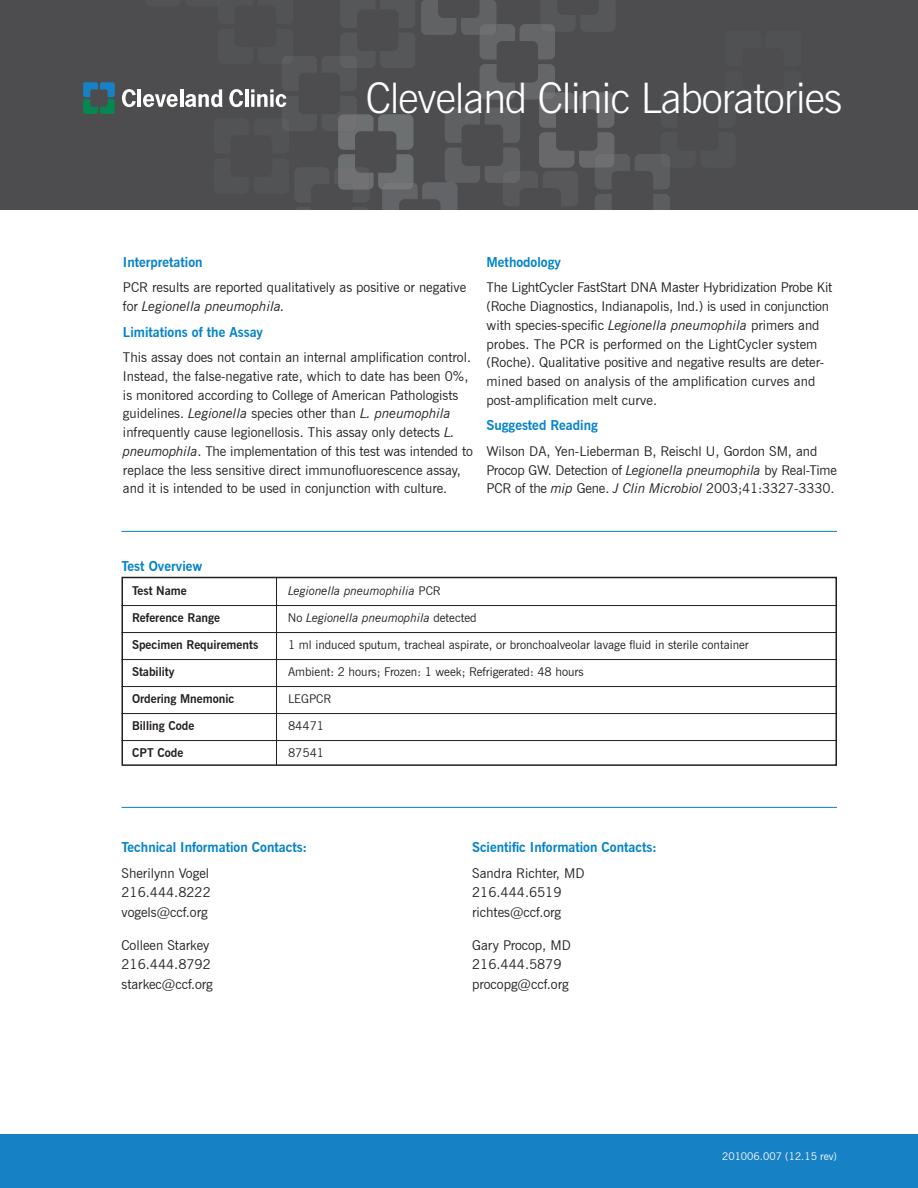
<style>
.page{position:relative;width:918px;height:1188px;background:#fff}
.page>*{position:absolute;margin:0;border:0;box-sizing:border-box;transform-origin:0 0}
.t1{font:300 42px "News Gothic BT";letter-spacing:-.025em;color:#fff}
.t2{font:13.5px/18.8px "News Gothic BT";color:#231f20}
.t3{font:700 13.5px "News Gothic BT";color:#0082c8}
.t4{font:12px "News Gothic BT";color:#231f20}
.t5{font:700 12px "News Gothic BT";color:#231f20}
.t6{font:italic 12px "News Gothic BT";color:#231f20}
.t7{font:10.5px "News Gothic BT";color:#fff}
.s1{font-style:italic}
.s2{font-style:normal}
</style>
<div class="page">
<div style="left:0;top:0;width:918px;height:210px;background:#4d4d4f"></div>
<svg style="left:83px;top:82px;width:32px;height:32px"></svg>
<svg style="left:122px;top:89px;width:14px;height:18px"></svg>
<hr style="left:138px;top:89px;width:3px;height:18px;background:#fff">
<svg style="left:143px;top:0;width:527px;height:210px"></svg>
<div style="left:0;top:1134px;width:918px;height:54px;background:#1781c5"></div>
<div style="left:122px;top:577px;width:715px;height:189px;border:2px solid #231f20"></div>
<hr style="left:122px;top:531px;width:715px;height:1px;background:#0082c8">
<hr style="left:122px;top:605px;width:715px;height:1px;background:#231f20">
<hr style="left:122px;top:632px;width:715px;height:1px;background:#231f20">
<hr style="left:122px;top:659px;width:715px;height:1px;background:#231f20">
<hr style="left:122px;top:686px;width:715px;height:1px;background:#231f20">
<hr style="left:122px;top:713px;width:715px;height:1px;background:#231f20">
<hr style="left:122px;top:740px;width:715px;height:1px;background:#231f20">
<hr style="left:276px;top:578px;width:1px;height:187px;background:#231f20">
<hr style="left:122px;top:807px;width:715px;height:1px;background:#0082c8">
<h1 class="t1" style="left:366px;top:73px;width:478px">Cleveland Clinic Laboratories</h1>
<p class="t3" style="left:123px;top:254px;width:81px">Interpretation</p>
<p class="t2" style="left:123px;top:278px;width:345px">PCR results are reported qualitatively as positive or negative for <span class="s1">Legionella pneumophila.</span></p>
<p class="t3" style="left:123px;top:324px;width:142px">Limitations of the Assay</p>
<p class="t2" style="left:123px;top:348px;width:351px">This assay does not contain an internal amplification control.<br>Instead, the false-negative rate, which to date has been 0%, is monitored according to College of American Pathologists guidelines. <span class="s1">Legionella</span> species other than <span class="s1">L. pneumophila </span>infrequently cause legionellosis. This assay only detects <span class="s1">L. pneumophila</span>. The implementation of this test was intended to replace the less sensitive direct immunofluorescence assay, and it is intended to be used in conjunction with culture.</p>
<p class="t3" style="left:487px;top:254px;width:76px">Methodology</p>
<p class="t2" style="left:487px;top:278px;width:347px">The LightCycler FastStart DNA Master Hybridization Probe Kit (Roche Diagnostics, Indianapolis, Ind.) is used in conjunction with species-specific <span class="s1">Legionella pneumophila</span> primers and probes. The PCR is performed on the LightCycler system (Roche). Qualitative positive and negative results are deter&shy;mined based on analysis of the amplification curves and post-amplification melt curve.</p>
<p class="t3" style="left:487px;top:417px;width:113px">Suggested Reading</p>
<p class="t2" style="left:487px;top:442px;width:352px">Wilson DA, Yen-Lieberman B, Reischl U, Gordon SM, and<br>Procop GW. Detection of <span class="s1">Legionella pneumophila</span> by Real-Time<br>PCR of the <span class="s1">mip</span> Gene. <span class="s1">J Clin Microbiol</span> 2003;41:3327-3330.</p>
<p class="t3" style="left:122px;top:558px;width:83px">Test Overview</p>
<p class="t5" style="left:132px;top:584px;width:56px">Test Name</p>
<p class="t6" style="left:288px;top:584px;width:154px">Legionella pneumophilia <span class="s2">PCR</span></p>
<p class="t5" style="left:132px;top:611px;width:90px">Reference Range</p>
<p class="t6" style="left:288px;top:611px;width:190px"><span class="s2">No</span> Legionella pneumophila <span class="s2">detected</span></p>
<p class="t5" style="left:132px;top:638px;width:128px">Specimen Requirements</p>
<p class="t4" style="left:288px;top:638px;width:462px">1 ml induced sputum, tracheal aspirate, or bronchoalveolar lavage fluid in sterile container</p>
<p class="t5" style="left:132px;top:665px;width:44px">Stability</p>
<p class="t4" style="left:288px;top:665px;width:297px">Ambient: 2 hours; Frozen: 1 week; Refrigerated: 48 hours</p>
<p class="t5" style="left:132px;top:692px;width:104px">Ordering Mnemonic</p>
<p class="t4" style="left:288px;top:692px;width:45px">LEGPCR</p>
<p class="t5" style="left:132px;top:719px;width:64px">Billing Code</p>
<p class="t4" style="left:288px;top:719px;width:38px">84471</p>
<p class="t5" style="left:132px;top:746px;width:53px">CPT Code</p>
<p class="t4" style="left:288px;top:746px;width:38px">87541</p>
<p class="t3" style="left:121px;top:839px;width:187px">Technical Information Contacts:</p>
<p class="t2" style="left:121px;top:863px;width:91px;line-height:19.5px">Sherilynn Vogel<br>216.444.8222 vogels@ccf.org</p>
<p class="t2" style="left:121px;top:935px;width:93px;line-height:19.5px">Colleen Starkey<br>216.444.8792 starkec@ccf.org</p>
<p class="t3" style="left:472px;top:839px;width:186px">Scientific Information Contacts:</p>
<p class="t2" style="left:472px;top:863px;width:114px;line-height:19.5px">Sandra Richter, MD<br>216.444.6519 richtes@ccf.org</p>
<p class="t2" style="left:472px;top:935px;width:100px;line-height:19.5px">Gary Procop, MD<br>216.444.5879 procopg@ccf.org</p>
<p class="t7" style="left:722px;top:1150px;width:116px">201006.007 (12.15 rev)</p>
</div>
